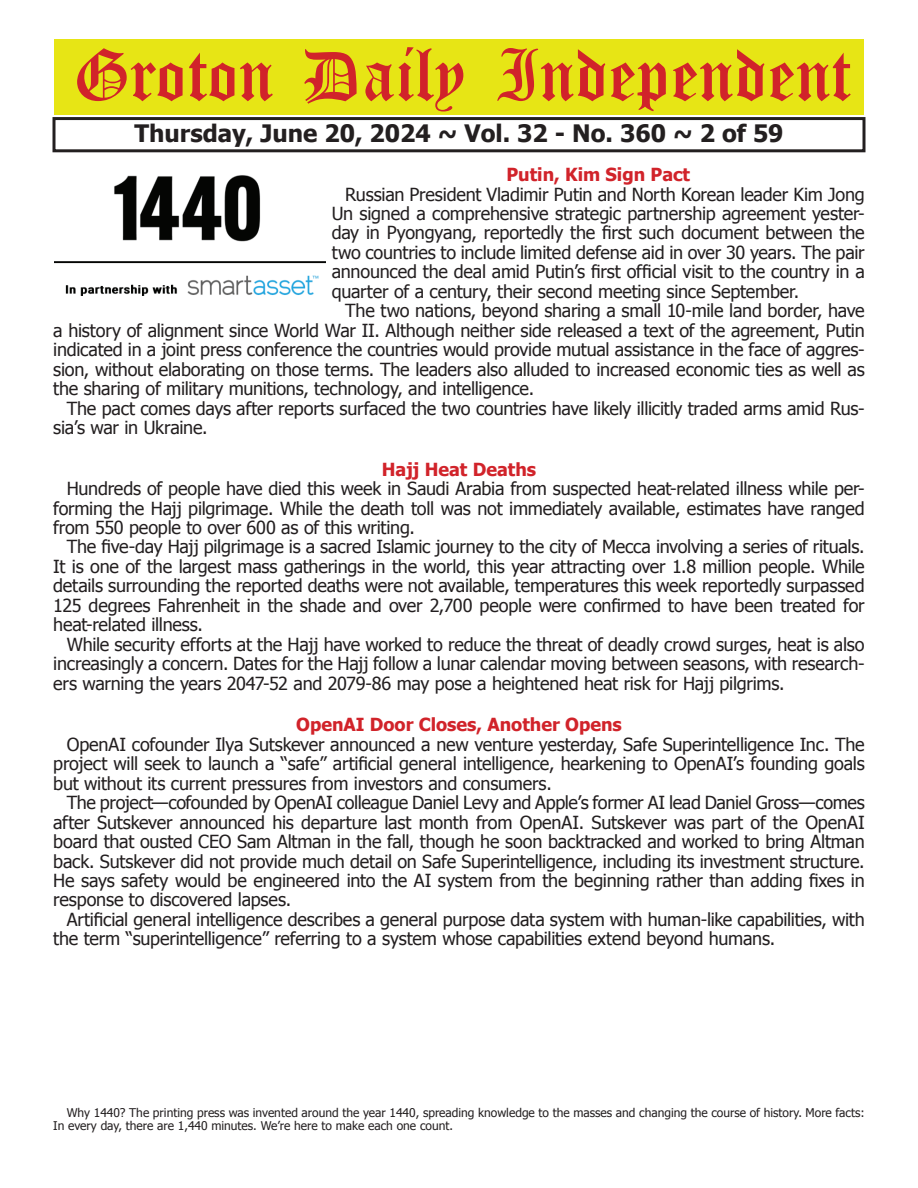
<style>
.page{position:relative;width:918px;height:1188px;background:#fff}
.page>*{position:absolute;margin:0;border:0;box-sizing:border-box;transform-origin:0 0}
.t1{font:54px "Old English Five";color:#d1232a}
.t2{font:700 24px "Tahoma";color:#231f20}
.t3{font:18px/19.5px "Tahoma";letter-spacing:-.015em;color:#231f20;text-align:justify}
.t4{font:700 18px "Tahoma";color:#d1232a}
.t5{font:12px/12.8px "Tahoma";color:#231f20}
</style>
<div class="page">
<div style="left:52px;top:117px;width:814px;height:35px;border:3px solid #231f20"></div>
<div style="left:54px;top:40px;width:810px;height:75px;background:#e7e515"></div>
<img style="left:55px;top:175px;width:270px;height:121px">
<h1 class="t1" style="left:73px;top:50px;width:779px">Groton Daily Independent</h1>
<h2 class="t2" style="left:135px;top:116px;width:651px">Thursday, June 20, 2024 ~ Vol. 32 - No. 360 ~ 2 of 59</h2>
<p class="t4" style="left:506px;top:162px;width:185px">Putin, Kim Sign Pact</p>
<p class="t3" style="left:332px;top:183px;width:535px;text-indent:14px">Russian President Vladimir Putin and North Korean leader Kim Jong Un signed a comprehensive strategic partnership agreement yester&shy;day in Pyongyang, reportedly the first such document between the two countries to include limited defense aid in over 30 years. The pair announced the deal amid Putin’s first official visit to the country in a quarter of a century, their second meeting since September.</p>
<p class="t3" style="left:53px;top:300px;width:813px;text-indent:292px">The two nations, beyond sharing a small 10-mile land border, have a history of alignment since World War II. Although neither side released a text of the agreement, Putin indicated in a joint press conference the countries would provide mutual assistance in the face of aggres&shy;sion, without elaborating on those terms. The leaders also alluded to increased economic ties as well as the sharing of military munitions, technology, and intelligence.</p>
<p class="t3" style="left:53px;top:398px;width:813px;text-indent:14px">The pact comes days after reports surfaced the two countries have likely illicitly traded arms amid Rus&shy;sia’s war in Ukraine.</p>
<p class="t4" style="left:382px;top:456px;width:156px">Hajj Heat Deaths</p>
<p class="t3" style="left:53px;top:478px;width:813px;text-indent:14px">Hundreds of people have died this week in Saudi Arabia from suspected heat-related illness while per&shy;forming the Hajj pilgrimage. While the death toll was not immediately available, estimates have ranged from 550 people to over 600 as of this writing.</p>
<p class="t3" style="left:53px;top:536px;width:813px;text-indent:14px">The five-day Hajj pilgrimage is a sacred Islamic journey to the city of Mecca involving a series of rituals.<br>It is one of the largest mass gatherings in the world, this year attracting over 1.8 million people. While details surrounding the reported deaths were not available, temperatures this week reportedly surpassed 125 degrees Fahrenheit in the shade and over 2,700 people were confirmed to have been treated for heat-related illness.</p>
<p class="t3" style="left:53px;top:634px;width:813px;text-indent:14px">While security efforts at the Hajj have worked to reduce the threat of deadly crowd surges, heat is also increasingly a concern. Dates for the Hajj follow a lunar calendar moving between seasons, with research&shy;ers warning the years 2047-52 and 2079-86 may pose a heightened heat risk for Hajj pilgrims.</p>
<p class="t4" style="left:296px;top:712px;width:327px">OpenAI Door Closes, Another Opens</p>
<p class="t3" style="left:53px;top:733px;width:813px;text-indent:14px">OpenAI cofounder Ilya Sutskever announced a new venture yesterday, Safe Superintelligence Inc. The project will seek to launch a “safe” artificial general intelligence, hearkening to OpenAI’s founding goals but without its current pressures from investors and consumers.</p>
<p class="t3" style="left:53px;top:792px;width:813px;text-indent:14px">The project—cofounded by OpenAI colleague Daniel Levy and Apple’s former AI lead Daniel Gross—comes after Sutskever announced his departure last month from OpenAI. Sutskever was part of the OpenAI board that ousted CEO Sam Altman in the fall, though he soon backtracked and worked to bring Altman back. Sutskever did not provide much detail on Safe Superintelligence, including its investment structure.<br>He says safety would be engineered into the AI system from the beginning rather than adding fixes in response to discovered lapses.</p>
<p class="t3" style="left:53px;top:909px;width:813px;text-indent:14px">Artificial general intelligence describes a general purpose data system with human-like capabilities, with the term “superintelligence” referring to a system whose capabilities extend beyond humans.</p>
<p class="t5" style="left:53px;top:1105px;width:813px;text-indent:14px">Why 1440? The printing press was invented around the year 1440, spreading knowledge to the masses and changing the course of history. More facts:<br>In every day, there are 1,440 minutes. We’re here to make each one count.</p>
</div>
